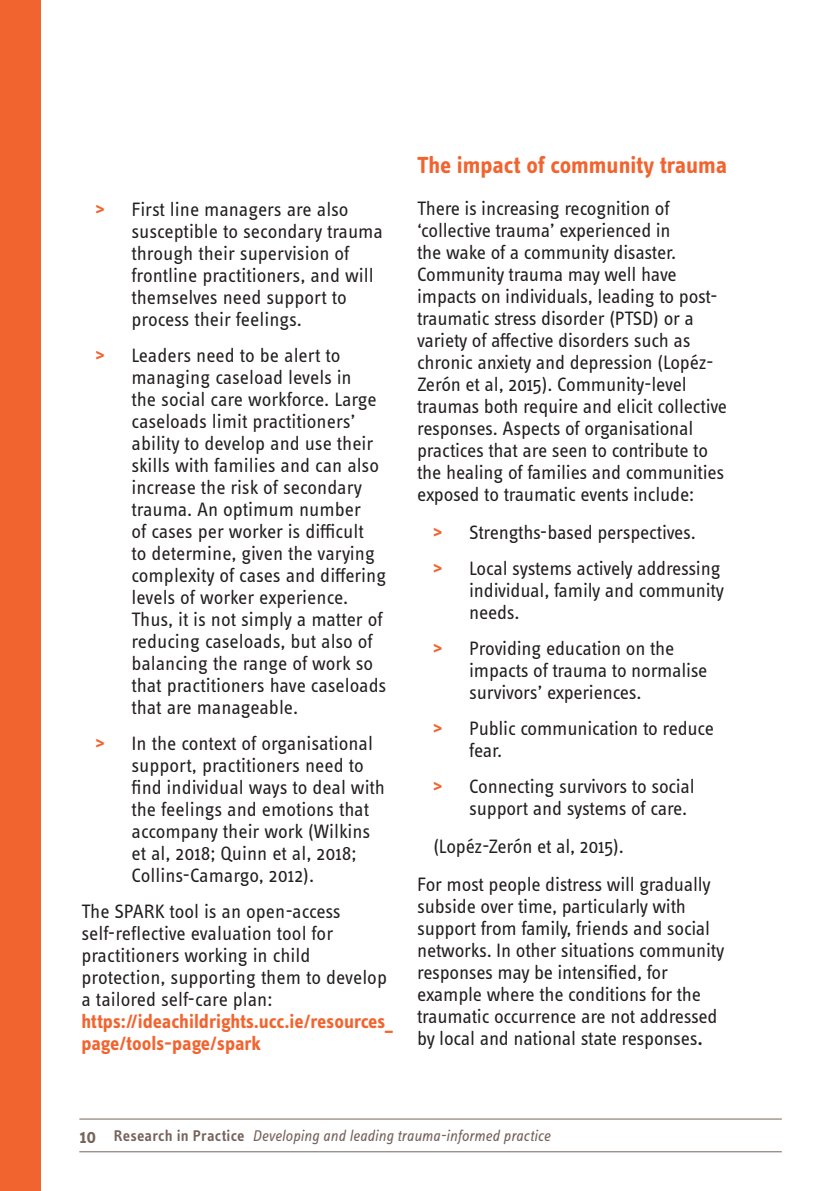
<style>
.page{position:relative;width:840px;height:1191px;background:#fff}
.page>*{position:absolute;margin:0;border:0;box-sizing:border-box;transform-origin:0 0}
.t1{font:700 24px "Info Text Pro";color:#f2642f}
.List_Paragraph{font:20px/22px "Info Text Pro";letter-spacing:-.01em;color:#231f20}
.List_Paragraph-2{font:700 20px "Info Text Pro";letter-spacing:-.005em;color:#f2642f}
.t2{font:italic 16px "Info Text Pro";color:#76635b}
.s1{font-weight:700;color:#f2642f}
.s2{font-size:24px}
.s3{font-weight:600;font-style:normal;font-size:20px}
.s4{font-weight:600;font-style:normal}
</style>
<div class="page">
<div style="left:0;top:0;width:41px;height:1191px;background:#f2642f"></div>
<hr style="left:79px;top:1151px;width:702px;height:1px;background:#76635b">
<hr style="left:79px;top:1118px;width:702px;height:1px;background:#76635b">
<p class="List_Paragraph" style="left:131px;top:197px;width:253px;text-indent:-36px"><span class="s1">&gt;</span> First line managers are also susceptible to secondary trauma through their supervision of frontline practitioners, and will themselves need support to process their feelings.</p>
<p class="List_Paragraph" style="left:131px;top:343px;width:256px;text-indent:-36px"><span class="s1">&gt;</span> Leaders need to be alert to managing caseload levels in<br>the social care workforce. Large caseloads limit practitioners’ ability to develop and use their skills with families and can also increase the risk of secondary trauma. An optimum number<br>of cases per worker is difficult<br>to determine, given the varying complexity of cases and differing levels of worker experience.<br>Thus, it is not simply a matter of reducing caseloads, but also of balancing the range of work so that practitioners have caseloads that are manageable.</p>
<p class="List_Paragraph" style="left:131px;top:731px;width:255px;text-indent:-36px"><span class="s1">&gt;</span> In the context of organisational support, practitioners need to find individual ways to deal with the feelings and emotions that accompany their work (Wilkins et al, 2018; Quinn et al, 2018;<br>Collins-Camargo, 2012).</p>
<p class="List_Paragraph" style="left:81px;top:899px;width:312px">The SPARK tool is an open-access self-reflective evaluation tool for practitioners working in child protection, supporting them to develop a tailored self-care plan: <span class="s1">https://ideachildrights.ucc.ie/resources_</span></p>
<p class="List_Paragraph-2" style="left:81px;top:1031px;width:181px">page/tools-page/spark</p>
<p class="t1" style="left:417px;top:150px;width:311px">The impact of community trauma</p>
<p class="List_Paragraph" style="left:417px;top:196px;width:311px">There is increasing recognition of ‘collective trauma’ experienced in<br>the wake of a community disaster.<br>Community trauma may well have impacts on individuals, leading to post&shy;traumatic stress disorder (PTSD) or a variety of affective disorders such as chronic anxiety and depression (Lopéz-Zerón et al, 2015). Community-level traumas both require and elicit collective responses. Aspects of organisational practices that are seen to contribute to the healing of families and communities exposed to traumatic events include:</p>
<p class="List_Paragraph" style="left:433px;top:520px;width:264px"><span class="s1">&gt;</span> Strengths-based perspectives.</p>
<p class="List_Paragraph" style="left:469px;top:556px;width:256px;text-indent:-36px"><span class="s1">&gt;</span> Local systems actively addressing individual, family and community needs.</p>
<p class="List_Paragraph" style="left:469px;top:636px;width:240px;text-indent:-36px"><span class="s1">&gt;</span> Providing education on the impacts of trauma to normalise survivors’ experiences.</p>
<p class="List_Paragraph" style="left:469px;top:716px;width:246px;text-indent:-36px"><span class="s1">&gt;</span> Public communication to reduce fear.</p>
<p class="List_Paragraph" style="left:469px;top:774px;width:227px;text-indent:-36px"><span class="s1">&gt;</span> Connecting survivors to social support and systems of care.</p>
<p class="List_Paragraph" style="left:433px;top:834px;width:192px">(Lopéz-Zerón et al, 2015).</p>
<p class="List_Paragraph" style="left:417px;top:872px;width:308px">For most people distress will gradually subside over time, particularly with support from family, friends and social networks. In other situations community responses may be intensified, for example where the conditions for the traumatic occurrence are not addressed by local and national state responses<span class="s2">.</span></p>
<p class="t2" style="left:79px;top:1126px;width:472px"><span class="s3">10</span> <span class="s4">Research in Practice</span> Developing and leading trauma-informed practice</p>
</div>
